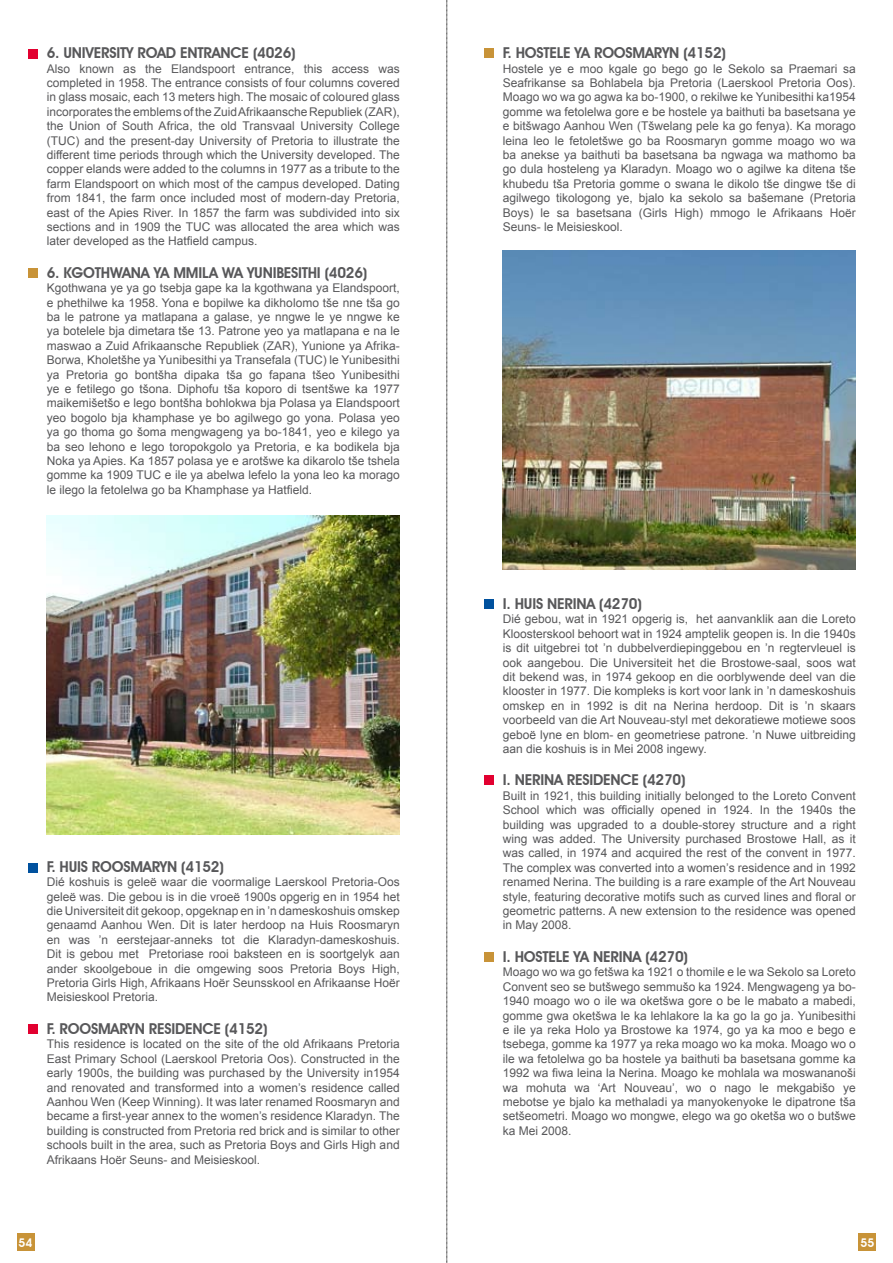
<style>
.page{position:relative;width:893px;height:1263px;background:#fff}
.page>*{position:absolute;margin:0;border:0;box-sizing:border-box;transform-origin:0 0}
.t1{font:600 15px "Avant Garde IT Cby BT";letter-spacing:-.015em;color:#58585a}
.t2{font:12px/14.4px "Arial";color:#58585a;text-align:justify}
.t3{font:600 12px "Avant Garde IT Cby BT";color:#fff}
</style>
<div class="page">
<div style="left:17px;top:1234px;width:17px;height:17px;background:#c89338"></div>
<div style="left:859px;top:1234px;width:17px;height:17px;background:#c89338"></div>
<svg style="left:447px;top:0;width:1px;height:1263px"></svg>
<img style="left:47px;top:516px;width:353px;height:318px">
<img style="left:503px;top:250px;width:353px;height:319px">
<div style="left:29px;top:269px;width:9px;height:9px;background:#c89338"></div>
<div style="left:29px;top:863px;width:9px;height:9px;background:#00519e"></div>
<div style="left:29px;top:1024px;width:9px;height:9px;background:#e20030"></div>
<div style="left:485px;top:599px;width:9px;height:9px;background:#00519e"></div>
<div style="left:29px;top:50px;width:9px;height:9px;background:#e20030"></div>
<div style="left:485px;top:49px;width:9px;height:9px;background:#c89338"></div>
<div style="left:485px;top:776px;width:9px;height:9px;background:#e20030"></div>
<div style="left:485px;top:952px;width:9px;height:9px;background:#c89338"></div>
<p class="t1" style="left:47px;top:44px;width:250px">6. UNIVERSITY ROAD ENTRANCE (4026)</p>
<p class="t2" style="left:47px;top:61px;width:354px">Also known as the Elandspoort entrance, this access was completed in 1958. The entrance consists of four columns covered in glass mosaic, each 13 meters high. The mosaic of coloured glass incorporates the emblems of the Zuid Afrikaansche Republiek (ZAR), the Union of South Africa, the old Transvaal University College (TUC) and the present-day University of Pretoria to illustrate the different time periods through which the University developed. The copper elands were added to the columns in 1977 as a tribute to the farm Elandspoort on which most of the campus developed. Dating from 1841, the farm once included most of modern-day Pretoria, east of the Apies River. In 1857 the farm was subdivided into six sections and in 1909 the TUC was allocated the area which was later developed as the Hatfield campus.</p>
<p class="t1" style="left:47px;top:263px;width:322px">6. KGOTHWANA YA MMILA WA YUNIBESITHI (4026)</p>
<p class="t2" style="left:47px;top:281px;width:354px">Kgothwana ye ya go tsebja gape ka la kgothwana ya Elandspoort, e phethilwe ka 1958. Yona e bopilwe ka dikholomo tše nne tša go ba le patrone ya matlapana a galase, ye nngwe le ye nngwe ke ya botelele bja dimetara tše 13. Patrone yeo ya matlapana e na le maswao a Zuid Afrikaansche Republiek (ZAR), Yunione ya Afrika-Borwa, Kholetšhe ya Yunibesithi ya Transefala (TUC) le Yunibesithi ya Pretoria go bontšha dipaka tša go fapana tšeo Yunibesithi ye e fetilego go tšona. Diphofu tša koporo di tsentšwe ka 1977 maikemišetšo e lego bontšha bohlokwa bja Polasa ya Elandspoort yeo bogolo bja khamphase ye bo agilwego go yona. Polasa yeo ya go thoma go šoma mengwageng ya bo-1841, yeo e kilego ya ba seo lehono e lego toropokgolo ya Pretoria, e ka bodikela bja Noka ya Apies. Ka 1857 polasa ye e arotšwe ka dikarolo tše tshela gomme ka 1909 TUC e ile ya abelwa lefelo la yona leo ka morago le ilego la fetolelwa go ba Khamphase ya Hatfield.</p>
<p class="t1" style="left:47px;top:857px;width:179px">F. HUIS ROOSMARYN (4152)</p>
<p class="t2" style="left:47px;top:875px;width:354px">Dié koshuis is geleë waar die voormalige Laerskool Pretoria-Oos geleë was. Die gebou is in die vroeë 1900s opgerig en in 1954 het die Universiteit dit gekoop, opgeknap en in ’n dameskoshuis omskep genaamd Aanhou Wen. Dit is later herdoop na Huis Roosmaryn en was ’n eerstejaar-anneks tot die Klaradyn-dameskoshuis.<br>Dit is gebou met Pretoriase rooi baksteen en is soortgelyk aan ander skoolgeboue in die omgewing soos Pretoria Boys High, Pretoria Girls High, Afrikaans Hoër Seunsskool en Afrikaanse Hoër Meisieskool Pretoria.</p>
<p class="t1" style="left:47px;top:1019px;width:222px">F. ROOSMARYN RESIDENCE (4152)</p>
<p class="t2" style="left:47px;top:1037px;width:354px">This residence is located on the site of the old Afrikaans Pretoria East Primary School (Laerskool Pretoria Oos). Constructed in the early 1900s, the building was purchased by the University in1954 and renovated and transformed into a women’s residence called Aanhou Wen (Keep Winning). It was later renamed Roosmaryn and became a first-year annex to the women’s residence Klaradyn. The building is constructed from Pretoria red brick and is similar to other schools built in the area, such as Pretoria Boys and Girls High and Afrikaans Hoër Seuns- and Meisieskool.</p>
<p class="t1" style="left:503px;top:44px;width:225px">F. HOSTELE YA ROOSMARYN (4152 )</p>
<p class="t2" style="left:503px;top:61px;width:354px">Hostele ye e moo kgale go bego go le Sekolo sa Praemari sa Seafrikanse sa Bohlabela bja Pretoria (Laerskool Pretoria Oos).<br>Moago wo wa go agwa ka bo-1900, o rekilwe ke Yunibesithi ka1954 gomme wa fetolelwa gore e be hostele ya baithuti ba basetsana ye e bitšwago Aanhou Wen (Tšwelang pele ka go fenya). Ka morago leina leo le fetoletšwe go ba Roosmaryn gomme moago wo wa ba anekse ya baithuti ba basetsana ba ngwaga wa mathomo ba go dula hosteleng ya Klaradyn. Moago wo o agilwe ka ditena tše khubedu tša Pretoria gomme o swana le dikolo tše dingwe tše di agilwego tikologong ye, bjalo ka sekolo sa bašemane (Pretoria Boys) le sa basetsana (Girls High) mmogo le Afrikaans Hoër Seuns- le Meisieskool.</p>
<p class="t1" style="left:503px;top:595px;width:141px">I. HUIS NERINA (4270)</p>
<p class="t2" style="left:503px;top:612px;width:354px">Dié gebou, wat in 1921 opgerig is, het aanvanklik aan die Loreto Kloosterskool behoort wat in 1924 amptelik geopen is. In die 1940s is dit uitgebrei tot ’n dubbelverdiepinggebou en ’n regtervleuel is ook aangebou. Die Universiteit het die Brostowe-saal, soos wat dit bekend was, in 1974 gekoop en die oorblywende deel van die klooster in 1977. Die kompleks is kort voor lank in ’n dameskoshuis omskep en in 1992 is dit na Nerina herdoop. Dit is ’n skaars voorbeeld van die Art Nouveau-styl met dekoratiewe motiewe soos geboë lyne en blom- en geometriese patrone. ’n Nuwe uitbreiding aan die koshuis is in Mei 2008 ingewy.</p>
<p class="t1" style="left:503px;top:771px;width:184px">I. NERINA RESIDENCE (427 0)</p>
<p class="t2" style="left:503px;top:788px;width:354px">Built in 1921, this building initially belonged to the Loreto Convent School which was officially opened in 1924. In the 1940s the building was upgraded to a double-storey structure and a right wing was added. The University purchased Brostowe Hall, as it was called, in 1974 and acquired the rest of the convent in 1977.<br>The complex was converted into a women’s residence and in 1992 renamed Nerina. The building is a rare example of the Art Nouveau style, featuring decorative motifs such as curved lines and floral or geometric patterns. A new extension to the residence was opened in May 2008.</p>
<p class="t1" style="left:503px;top:947px;width:187px">I. HOSTELE YA NERINA (427 0)</p>
<p class="t2" style="left:503px;top:965px;width:354px">Moago wo wa go fetšwa ka 1921 o thomile e le wa Sekolo sa Loreto Convent seo se butšwego semmušo ka 1924. Mengwageng ya bo-1940 moago wo o ile wa oketšwa gore o be le mabato a mabedi, gomme gwa oketšwa le ka lehlakore la ka go la go ja. Yunibesithi e ile ya reka Holo ya Brostowe ka 1974, go ya ka moo e bego e tsebega, gomme ka 1977 ya reka moago wo ka moka. Moago wo o ile wa fetolelwa go ba hostele ya baithuti ba basetsana gomme ka 1992 wa fiwa leina la Nerina. Moago ke mohlala wa moswananoši wa mohuta wa ‘Art Nouveau’, wo o nago le mekgabišo ye mebotse ye bjalo ka methaladi ya manyokenyoke le dipatrone tša setšeometri. Moago wo mongwe, elego wa go oketša wo o butšwe ka Mei 2008.</p>
<p class="t3" style="left:19px;top:1235px;width:8px">54</p>
<p class="t3" style="left:860px;top:1235px;width:8px">55</p>
</div>
